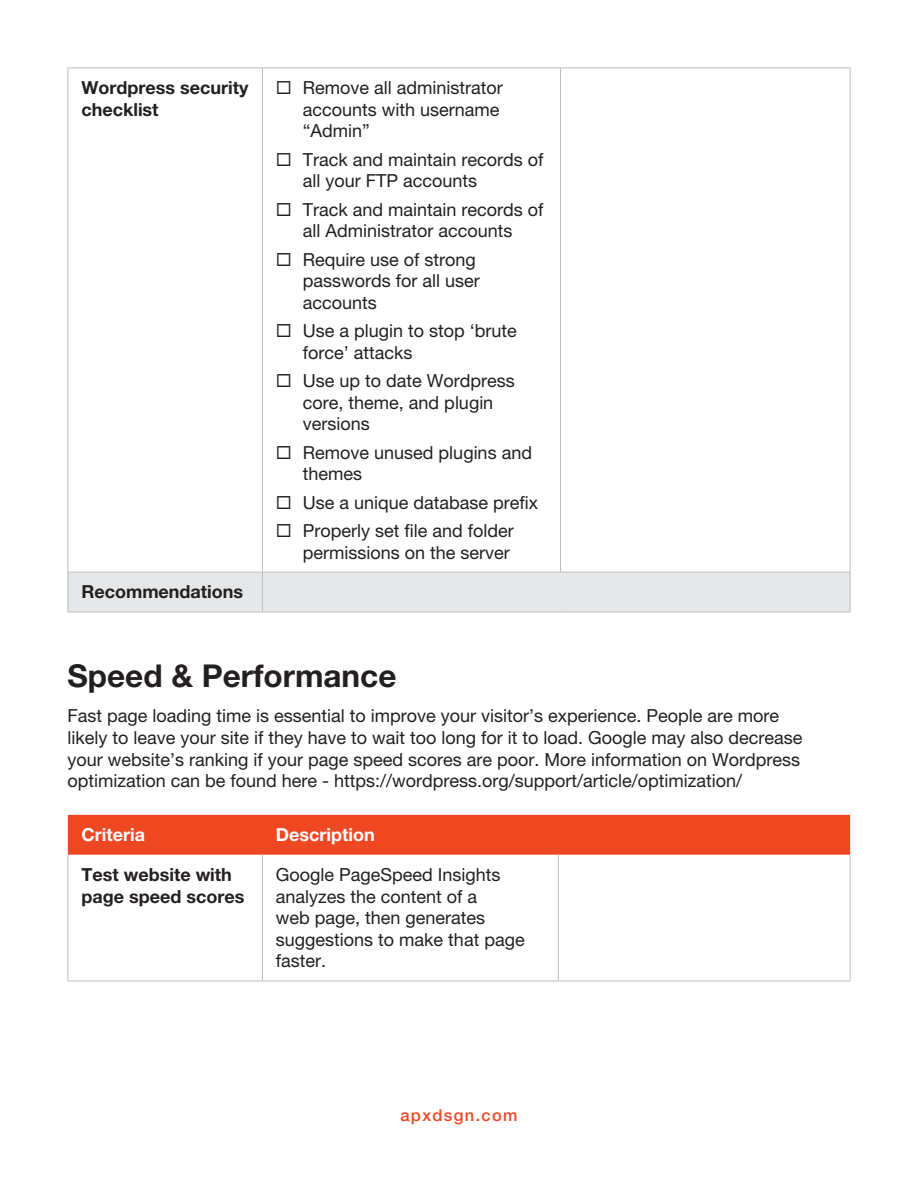
<style>
.page{position:relative;width:918px;height:1188px;background:#fff}
.page>*{position:absolute;margin:0;border:0;box-sizing:border-box;transform-origin:0 0}
.t1{font:700 31.5px "Helvetica Neue LT Pro";color:#231f20}
.t2{font:18px/21.6px "Helvetica Neue LT Pro";color:#231f20}
.t3{font:700 18px/21.6px "Helvetica Neue LT Pro";color:#231f20}
.t4{font:700 18px "Helvetica Neue LT Pro";color:#fff}
.t5{font:500 16.5px "Helvetica Neue LT Pro";letter-spacing:.08em;color:#ef4722}
</style>
<div class="page">
<div style="left:69px;top:573px;width:781px;height:39px;background:#e6e7e9"></div>
<hr style="left:262px;top:68px;width:1px;height:504px;background:#bcbdc0">
<hr style="left:560px;top:68px;width:1px;height:504px;background:#bcbdc0">
<hr style="left:850px;top:68px;width:1px;height:504px;background:#bcbdc0">
<hr style="left:262px;top:573px;width:1px;height:39px;background:#bcbdc0">
<hr style="left:850px;top:573px;width:1px;height:39px;background:#bcbdc0">
<hr style="left:68px;top:68px;width:194px;height:1px;background:#bcbdc0">
<hr style="left:68px;top:68px;width:1px;height:504px;background:#bcbdc0">
<hr style="left:262px;top:68px;width:299px;height:1px;background:#bcbdc0">
<hr style="left:561px;top:68px;width:289px;height:1px;background:#bcbdc0">
<hr style="left:68px;top:572px;width:194px;height:1px;background:#bcbdc0">
<hr style="left:68px;top:573px;width:1px;height:39px;background:#bcbdc0">
<hr style="left:262px;top:572px;width:299px;height:1px;background:#bcbdc0">
<hr style="left:561px;top:572px;width:289px;height:1px;background:#bcbdc0">
<hr style="left:68px;top:612px;width:194px;height:1px;background:#bcbdc0">
<hr style="left:262px;top:612px;width:299px;height:1px;background:#bcbdc0">
<hr style="left:561px;top:612px;width:289px;height:1px;background:#bcbdc0">
<div style="left:68px;top:815px;width:782px;height:40px;background:#ef4722"></div>
<hr style="left:68px;top:855px;width:1px;height:126px;background:#bcbdc0">
<hr style="left:262px;top:855px;width:1px;height:126px;background:#bcbdc0">
<hr style="left:558px;top:855px;width:1px;height:126px;background:#bcbdc0">
<hr style="left:850px;top:855px;width:1px;height:126px;background:#bcbdc0">
<hr style="left:68px;top:981px;width:194px;height:1px;background:#bcbdc0">
<hr style="left:262px;top:981px;width:296px;height:1px;background:#bcbdc0">
<hr style="left:558px;top:981px;width:292px;height:1px;background:#bcbdc0">
<p class="t3" style="left:81px;top:77px;width:168px">Wordpress security checklist</p>
<p class="t2" style="left:303px;top:77px;width:202px">Remove all administrator accounts with username “Admin”</p>
<p class="t2" style="left:303px;top:148px;width:242px">Track and maintain records of all your FTP accounts</p>
<p class="t2" style="left:303px;top:198px;width:242px">Track and maintain records of all Administrator accounts</p>
<p class="t2" style="left:303px;top:248px;width:178px">Require use of strong passwords for all user accounts</p>
<p class="t2" style="left:303px;top:320px;width:216px">Use a plugin to stop ‘brute force’ attacks</p>
<p class="t2" style="left:303px;top:370px;width:214px">Use up to date Wordpress core, theme, and plugin versions</p>
<p class="t2" style="left:303px;top:441px;width:231px">Remove unused plugins and themes</p>
<p class="t2" style="left:303px;top:488px;width:237px;line-height:28.3px">Use a unique database prefix<br>Properly set file and folder</p>
<p class="t2" style="left:303px;top:541px;width:209px">permissions on the server</p>
<p class="t3" style="left:81px;top:581px;width:163px">Recommendations</p>
<h1 class="t1" style="left:68px;top:657px;width:330px">Speed &amp; Performance</h1>
<p class="t2" style="left:68px;top:705px;width:737px">Fast page loading time is essential to improve your visitor’s experience. People are more likely to leave your site if they have to wait too long for it to load. Google may also decrease your website’s ranking if your page speed scores are poor. More information on Wordpress optimization can be found here - https://wordpress.org/support/article/optimization/</p>
<p class="t4" style="left:81px;top:824px;width:65px">Criteria</p>
<p class="t4" style="left:276px;top:824px;width:100px">Description</p>
<p class="t3" style="left:81px;top:863px;width:164px">Test website with page speed scores</p>
<p class="t2" style="left:276px;top:864px;width:250px">Google PageSpeed Insights analyzes the content of a<br>web page, then generates suggestions to make that page faster.</p>
<p class="t5" style="left:400px;top:1105px;width:119px">apxdsgn.com</p>
</div>
